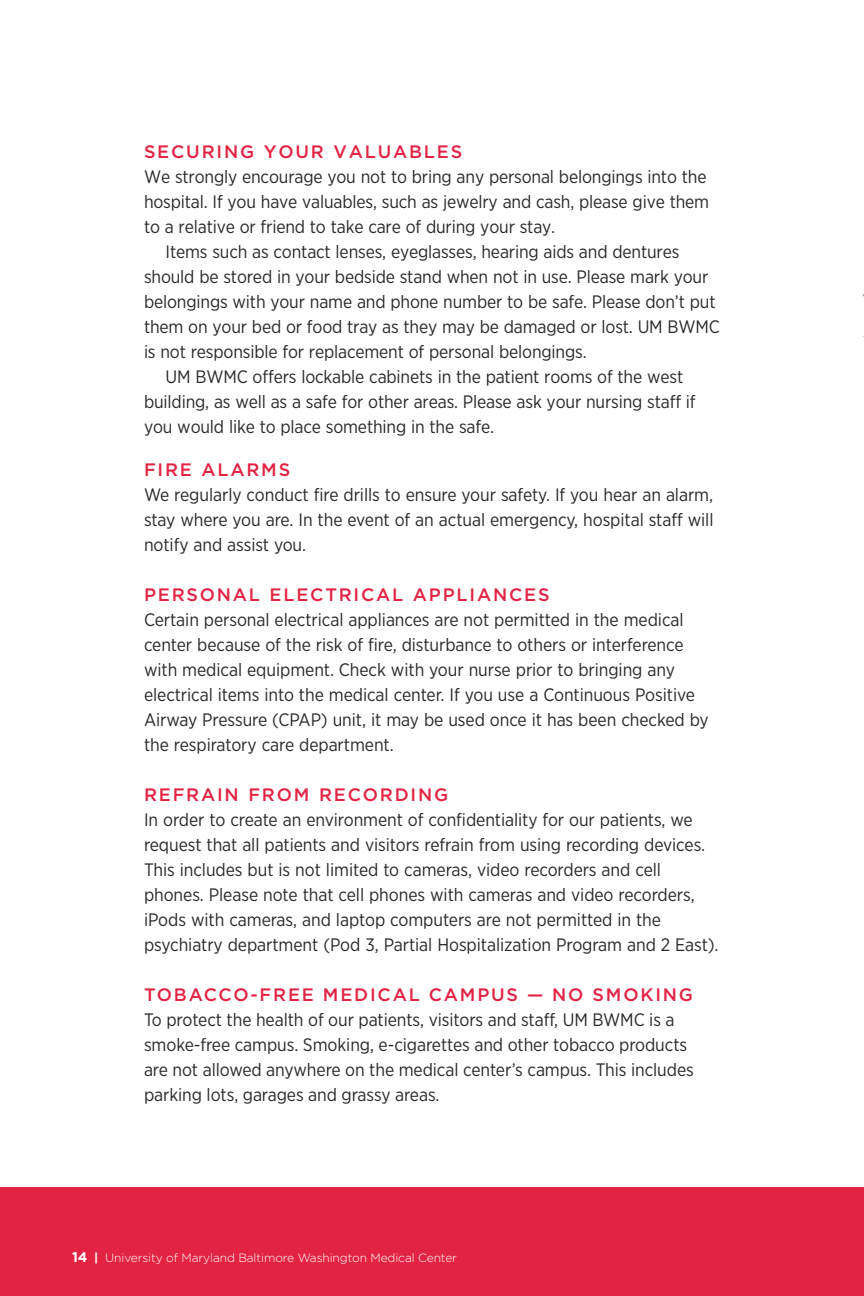
<style>
.page{position:relative;width:864px;height:1296px;background:#fff}
.page>*{position:absolute;margin:0;border:0;box-sizing:border-box;transform-origin:0 0}
.t1{font:18px/25px "Gotham Narrow";letter-spacing:-.005em;color:#2b292a}
.t2{font:500 18px "Gotham";letter-spacing:.1em;color:#e32343}
.t3{font:300 12px "Gotham";letter-spacing:-.01em;color:#fff}
.s1{font-weight:700;font-size:14px}
.s2{font-weight:700}
</style>
<div class="page">
<div style="left:0;top:1187px;width:864px;height:109px;background:#e32343"></div>
<p class="t2" style="left:144px;top:145px;width:320px">SECURING YOUR VALUABLES</p>
<p class="t1" style="left:144px;top:166px;width:564px">We strongly encourage you not to bring any personal belongings into the</p>
<p class="t1" style="left:144px;top:191px;width:567px">hospital. If you have valuables, such as jewelry and cash, please give them</p>
<p class="t1" style="left:144px;top:216px;width:413px">to a relative or friend to take care of during your stay.</p>
<p class="t1" style="left:166px;top:241px;width:515px">Items such as contact lenses, eyeglasses, hearing aids and dentures</p>
<p class="t1" style="left:144px;top:266px;width:566px">should be stored in your bedside stand when not in use. Please mark your</p>
<p class="t1" style="left:144px;top:291px;width:573px">belongings with your name and phone number to be safe. Please don’t put</p>
<p class="t1" style="left:144px;top:316px;width:577px">them on your bed or food tray as they may be damaged or lost. UM BWMC</p>
<p class="t1" style="left:144px;top:341px;width:444px">is not responsible for replacement of personal belongings.</p>
<p class="t1" style="left:166px;top:366px;width:519px">UM BWMC offers lockable cabinets in the patient rooms of the west</p>
<p class="t1" style="left:144px;top:391px;width:553px">building, as well as a safe for other areas. Please ask your nursing staff if</p>
<p class="t1" style="left:144px;top:416px;width:352px">you would like to place something in the safe.</p>
<p class="t2" style="left:144px;top:463px;width:148px">FIRE ALARMS</p>
<p class="t1" style="left:144px;top:484px;width:571px;text-align:justify">We regularly conduct fire drills to ensure your safety. If you hear an alarm, stay where you are. In the event of an actual emergency, hospital staff will notify and assist you.</p>
<p class="t2" style="left:144px;top:588px;width:407px">PERSONAL ELECTRICAL APPLIANCES</p>
<p class="t1" style="left:144px;top:609px;width:566px">Certain personal electrical appliances are not permitted in the medical center because of the risk of fire, disturbance to others or interference with medical equipment. Check with your nurse prior to bringing any electrical items into the medical center. If you use a Continuous Positive Airway Pressure (CPAP) unit, it may be used once it has been checked by the respiratory care department.</p>
<p class="t2" style="left:144px;top:788px;width:306px">REFRAIN FROM RECORDING</p>
<p class="t1" style="left:144px;top:809px;width:576px">In order to create an environment of confidentiality for our patients, we request that all patients and visitors refrain from using recording devices.<br>This includes but is not limited to cameras, video recorders and cell phones. Please note that cell phones with cameras and video recorders, iPods with cameras, and laptop computers are not permitted in the psychiatry department (Pod 3, Partial Hospitalization Program and 2 East).</p>
<p class="t2" style="left:144px;top:988px;width:550px">TOBACCO-FREE MEDICAL CAMPUS — NO SMOKING</p>
<p class="t1" style="left:144px;top:1009px;width:551px">To protect the health of our patients, visitors and staff, UM BWMC is a smoke-free campus. Smoking, e-cigarettes and other tobacco products are not allowed anywhere on the medical center’s campus. This includes parking lots, garages and grassy areas.</p>
<p class="t3" style="left:72px;top:1253px;width:387px"><span class="s1">14</span> <span class="s2">|</span> University of Maryland Baltimore Washington Medical Center</p>
</div>
